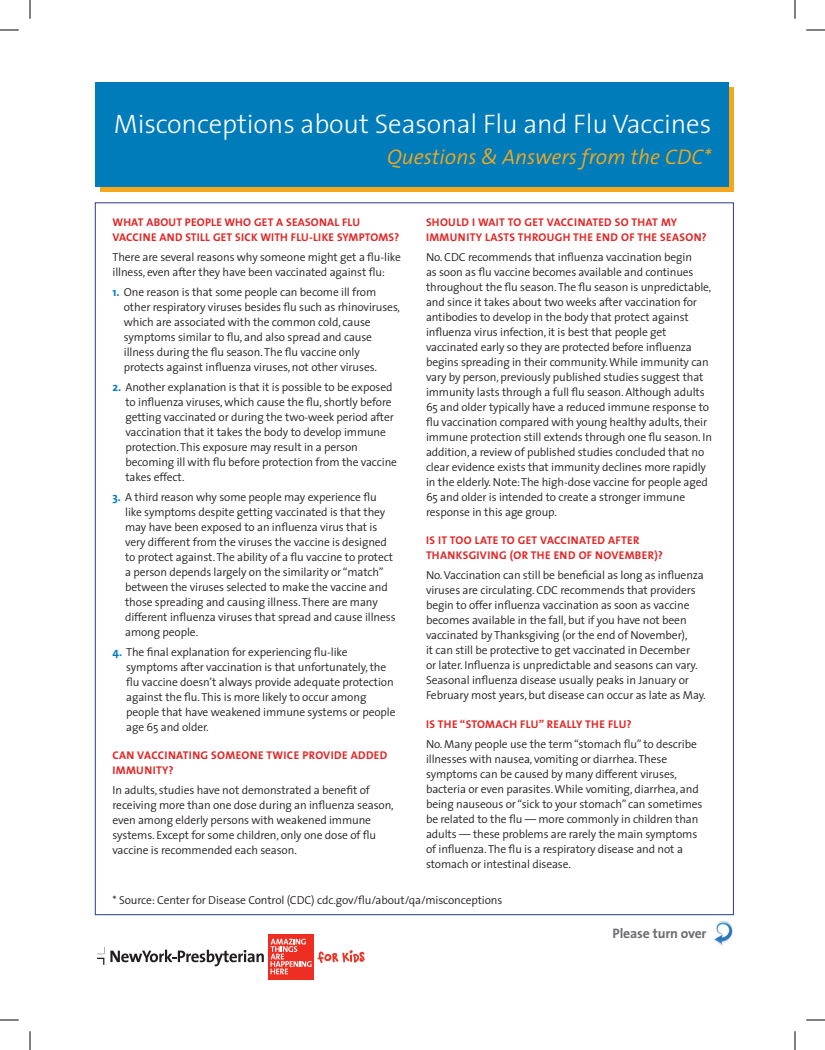
<style>
.page{position:relative;width:825px;height:1050px;background:#fff}
.page>*{position:absolute;margin:0;border:0;box-sizing:border-box;transform-origin:0 0}
.t1{font:300 26.88px "The Sans";letter-spacing:-.005em;color:#fff}
.t2{font:italic 300 21.25px "The Sans";color:#f5a81c}
.t3{font:700 13.75px "The Sans";color:#6c6d70}
.t4{font:300 11.5px/15px "The Sans";letter-spacing:-.01em;color:#231f20}
.t5{font:700 11.25px/15px "The Sans";letter-spacing:.025em;color:#e32525}
.s1{font-weight:700;font-size:11.88px;color:#007cbb}
</style>
<div class="page">
<div style="left:268px;top:934px;width:46px;height:46px;background:#ee2e22"></div>
<svg style="left:97px;top:953px;width:7px;height:12px"></svg>
<svg style="left:110px;top:950px;width:154px;height:16px"></svg>
<svg style="left:271px;top:939px;width:94px;height:35px"></svg>
<div style="left:100px;top:88px;width:634px;height:104px;background:#f5a81c"></div>
<div style="left:95px;top:82px;width:634px;height:106px;background:#007cbb"></div>
<img style="left:715px;top:921px;width:18px;height:24px">
<svg style="left:0;top:29px;width:19px;height:2px"></svg>
<svg style="left:806px;top:29px;width:19px;height:2px"></svg>
<svg style="left:0;top:1019px;width:19px;height:2px"></svg>
<svg style="left:806px;top:1019px;width:19px;height:2px"></svg>
<svg style="left:29px;top:0;width:2px;height:19px"></svg>
<svg style="left:29px;top:1031px;width:2px;height:19px"></svg>
<svg style="left:794px;top:0;width:2px;height:19px"></svg>
<svg style="left:794px;top:1031px;width:2px;height:19px"></svg>
<h1 class="t1" style="left:114px;top:101px;width:599px">Misconceptions about Seasonal Flu and Flu Vaccines</h1>
<h2 class="t2" style="left:387px;top:139px;width:326px">Questions &amp; Answers from the CDC*</h2>
<p class="t5" style="left:112px;top:214px;width:288px">WHAT ABOUT PEOPLE WHO GET A SEASONAL FLU<br>VACC INE AND STILL GET SICK WITH FLU-LIKE SYMPTOMS?</p>
<p class="t4" style="left:112px;top:249px;width:290px">There are several reasons why someone might get a flu-like illness, even after they have been vaccinated against flu:</p>
<p class="t4" style="left:124px;top:284px;width:278px;text-indent:-11px"><span class="s1">1.</span> One reason is that some people can become ill from other respiratory viruses besides flu such as rhinoviruses, which are associated with the common cold, cause symptoms similar to flu, and also spread and cause illness during the flu season. The flu vaccine only protects against influenza viruses, not other viruses.</p>
<p class="t4" style="left:125px;top:379px;width:273px;text-indent:-13px"><span class="s1">2.</span> Another explanation is that it is possible to be exposed to influenza viruses, which cause the flu, shortly before getting vaccinated or during the two-week period after vaccination that it takes the body to develop immune protection. This exposure may result in a person becoming ill with flu before protection from the vaccine takes effect.</p>
<p class="t4" style="left:125px;top:489px;width:272px;text-indent:-13px"><span class="s1">3.</span> A third reason why some people may experience flu like symptoms despite getting vaccinated is that they may have been exposed to an influenza virus that is very different from the viruses the vaccine is designed to protect against. The ability of a flu vaccine to protect a person depends largely on the similarity or “match” between the viruses selected to make the vaccine and those spreading and causing illness. There are many different influenza viruses that spread and cause illness among people.</p>
<p class="t4" style="left:126px;top:644px;width:271px;text-indent:-14px"><span class="s1">4.</span> The final explanation for experiencing flu-like symptoms after vaccination is that unfortunately, the flu vaccine doesn’t always provide adequate protection against the flu. This is more likely to occur among people that have weakened immune systems or people age 65 and older.</p>
<p class="t5" style="left:112px;top:748px;width:275px">CAN VACCINATING SOMEONE TWICE PROVIDE ADDED<br>IMMUNITY?</p>
<p class="t4" style="left:112px;top:783px;width:283px">In adults, studies have not demonstrated a benefit of receiving more than one dose during an influenza season, even among elderly persons with weakened immune systems. Except for some children, only one dose of flu vaccine is recommended each season.</p>
<p class="t5" style="left:426px;top:214px;width:282px">SHOULD I WAIT TO GET VACC INATED SO THAT MY<br>IMMUNITY LASTS THROUGH THE END OF THE SEASON?</p>
<p class="t4" style="left:426px;top:249px;width:288px">No. CDC recommends that influenza vaccination begin<br>as soon as flu vaccine becomes available and continues throughout the flu season. The flu season is unpredictable, and since it takes about two weeks after vaccination for antibodies to develop in the body that protect against influenza virus infection, it is best that people get vaccinated early so they are protected before influenza begins spreading in their community. While immunity can vary by person, previously published studies suggest that immunity lasts through a full flu season. Although adults 65 and older typically have a reduced immune response to flu vaccination compared with young healthy adults, their immune protection still extends through one flu season. In addition, a review of published studies concluded that no clear evidence exists that immunity declines more rapidly in the elderly. Note: The high-dose vaccine for people aged 65 and older is intended to create a stronger immune response in this age group.</p>
<p class="t5" style="left:426px;top:533px;width:239px">IS IT TOO LATE TO GET VACC INATED AFTER<br>THANKSGIVING (OR THE END OF NOVEMBER)?</p>
<p class="t4" style="left:426px;top:568px;width:281px">No. Vaccination can still be beneficial as long as influenza viruses are circulating. CDC recommends that providers begin to offer influenza vaccination as soon as vaccine becomes available in the fall, but if you have not been vaccinated by Thanksgiving (or the end of November),<br>it can still be protective to get vaccinated in December<br>or later. Influenza is unpredictable and seasons can vary.<br>Seasonal influenza disease usually peaks in January or February most years, but disease can occur as late as May.</p>
<p class="t5" style="left:426px;top:717px;width:207px">IS THE “STOMACH FLU” REALLY THE FLU?</p>
<p class="t4" style="left:426px;top:736px;width:278px">No. Many people use the term “stomach flu” to describe illnesses with nausea, vomiting or diarrhea. These symptoms can be caused by many different viruses, bacteria or even parasites. While vomiting, diarrhea, and being nauseous or “sick to your stomach” can sometimes be related to the flu — more commonly in children than adults — these problems are rarely the main symptoms of influenza. The flu is a respiratory disease and not a stomach or intestinal disease.</p>
<p class="t4" style="left:112px;top:892px;width:391px">* Source: Center for Disease Control (CDC) cdc.gov/flu/about/qa/misconceptions</p>
<p class="t3" style="left:613px;top:922px;width:95px">PLEASE TURN OVER</p>
</div>
